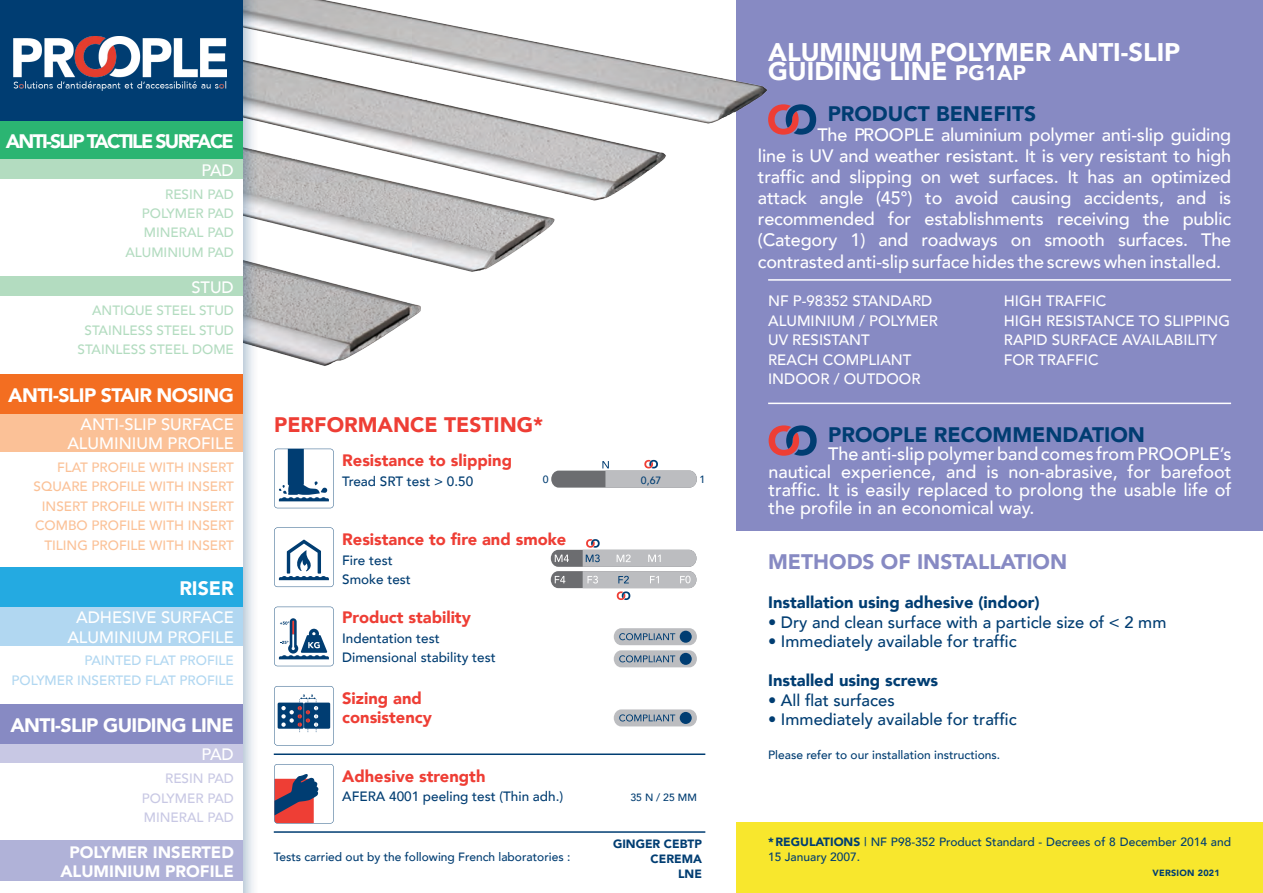
<style>
.page{position:relative;width:1263px;height:893px;background:#fff}
.page>*{position:absolute;margin:0;border:0;box-sizing:border-box;transform-origin:0 0}
.t1{font:900 25.5px "Avenir";color:#fff}
.t2{font:900 21px "Avenir";color:#003d72}
.t3{font:900 21px "Avenir";color:#878ac3}
.t4{font:900 21px "Avenir";color:#ee3e35}
.t5{font:900 19.5px "Avenir";letter-spacing:-.03em;color:#fff}
.t6{font:900 19.5px "Avenir";letter-spacing:-.09em;color:#fff}
.t7{font:500 18px/21px "Avenir";letter-spacing:-.01em;color:#fff;text-align:justify}
.t8{font:500 16.5px "Avenir";color:#003d72}
.t9{font:900 16.5px "Avenir";color:#ee3e35}
.t10{font:500 16.5px "Avenir";color:#fff}
.t11{font:900 16.5px "Avenir";color:#003d72}
.t12{font:900 16.5px "Avenir";color:#fff}
.t13{font:500 15px/19.5px "Avenir";color:#fff}
.t14{font:500 13.5px "Avenir";color:#fbc197}
.t15{font:500 13.5px "Avenir";color:#003d72}
.t16{font:500 13.5px "Avenir";color:#b3dcc0}
.t17{font:500 13.5px "Avenir";color:#b1d7f1}
.t18{font:500 13.5px "Avenir";color:#c8c8e4}
.t19{font:500 12px/14.7px "Avenir";color:#003d72}
.t20{font:900 12px "Avenir";color:#003d72}
.t21{font:500 10.5px "Avenir";color:#003d72}
.t22{font:900 9px "Avenir";letter-spacing:.03em;color:#003d72}
.s1{font-size:21px}
.s2{font-weight:900}
</style>
<div class="page">
<div style="left:737px;top:0;width:526px;height:530px;background:#878ac3"></div>
<svg style="left:783px;top:104px;width:33px;height:31px"></svg>
<svg style="left:769px;top:425px;width:48px;height:31px"></svg>
<img style="left:260px;top:0;width:523px;height:390px">
<div style="left:737px;top:823px;width:526px;height:70px;background:#f8e72d"></div>
<hr style="left:274px;top:831px;width:431px;height:2px;background:#003d72">
<svg style="left:274px;top:449px;width:60px;height:59px"></svg>
<div style="left:551px;top:471px;width:146px;height:17px;background:#6c6d70;border-radius:8px"></div>
<svg style="left:602px;top:460px;width:95px;height:28px"></svg>
<svg style="left:274px;top:607px;width:60px;height:59px"></svg>
<svg style="left:274px;top:686px;width:60px;height:59px"></svg>
<hr style="left:274px;top:753px;width:431px;height:2px;background:#003d72">
<svg style="left:274px;top:764px;width:60px;height:59px"></svg>
<svg style="left:274px;top:527px;width:60px;height:60px"></svg>
<svg style="left:551px;top:539px;width:145px;height:61px"></svg>
<hr style="left:768px;top:403px;width:463px;height:1px;background:#fff">
<hr style="left:768px;top:279px;width:463px;height:2px;background:#fff">
<div style="left:0;top:0;width:260px;height:893px;background:#003d72;opacity:.2"></div>
<div style="left:0;top:0;width:242px;height:893px;background:#fff"></div>
<div style="left:0;top:743px;width:242px;height:20px;background:#c8c8e4"></div>
<div style="left:0;top:607px;width:242px;height:19px;background:#b1d7f1"></div>
<div style="left:0;top:413px;width:242px;height:20px;background:#fbc197"></div>
<div style="left:0;top:277px;width:242px;height:19px;background:#b3dcc0"></div>
<div style="left:0;top:626px;width:242px;height:20px;background:#b1d7f1"></div>
<div style="left:0;top:433px;width:242px;height:19px;background:#fbc197"></div>
<div style="left:0;top:374px;width:242px;height:39px;background:#f36e21"></div>
<div style="left:0;top:121px;width:242px;height:39px;background:#2bb572"></div>
<div style="left:0;top:568px;width:242px;height:39px;background:#24aae1"></div>
<div style="left:0;top:704px;width:242px;height:39px;background:#878ac3"></div>
<div style="left:0;top:0;width:242px;height:121px;background:#003d72"></div>
<div style="left:0;top:160px;width:242px;height:19px;background:#b3dcc0"></div>
<div style="left:0;top:841px;width:242px;height:40px;background:#b0b2d8"></div>
<div style="left:614px;top:628px;width:83px;height:17px;background:#bcbdc0;border-radius:8px"></div>
<div style="left:680px;top:631px;width:12px;height:12px;background:#003d72;border-radius:50%"></div>
<svg style="left:619px;top:633px;width:56px;height:7px"></svg>
<div style="left:614px;top:650px;width:83px;height:17px;background:#bcbdc0;border-radius:8px"></div>
<div style="left:680px;top:653px;width:12px;height:12px;background:#003d72;border-radius:50%"></div>
<svg style="left:619px;top:655px;width:56px;height:7px"></svg>
<div style="left:614px;top:709px;width:83px;height:17px;background:#bcbdc0;border-radius:8px"></div>
<div style="left:680px;top:712px;width:12px;height:12px;background:#003d72;border-radius:50%"></div>
<svg style="left:619px;top:714px;width:56px;height:7px"></svg>
<img style="left:14px;top:37px;width:212px;height:54px">
<p class="t6" style="left:6px;top:125px;width:230px">ANTI-SLIP TACTILE SURFACE</p>
<p class="t10" style="left:201px;top:156px;width:34px">PAD</p>
<p class="t16" style="left:165px;top:182px;width:70px">RESIN PAD</p>
<p class="t16" style="left:142px;top:202px;width:94px">POLYMER PAD</p>
<p class="t16" style="left:144px;top:221px;width:92px">MINERAL PAD</p>
<p class="t16" style="left:125px;top:241px;width:110px">ALUMINIUM PAD</p>
<p class="t10" style="left:191px;top:273px;width:44px">STUD</p>
<p class="t16" style="left:92px;top:299px;width:143px">ANTIQUE STEEL STUD</p>
<p class="t16" style="left:85px;top:319px;width:151px">STAINLESS STEEL STUD</p>
<p class="t16" style="left:78px;top:338px;width:158px">STAINLESS STEEL DOME</p>
<p class="t5" style="left:8px;top:378px;width:227px">ANTI-SLIP STAIR NOSING</p>
<p class="t10" style="left:80px;top:410px;width:155px">ANTI-SLIP SURFACE</p>
<p class="t10" style="left:67px;top:429px;width:168px">ALUMINIUM PROFILE</p>
<p class="t14" style="left:57px;top:455px;width:178px">FLAT PROFILE WITH INSERT</p>
<p class="t14" style="left:34px;top:475px;width:202px">SQUARE PROFILE WITH INSERT</p>
<p class="t14" style="left:42px;top:494px;width:194px">INSERT PROFILE WITH INSERT</p>
<p class="t14" style="left:35px;top:514px;width:200px">COMBO PROFILE WITH INSERT</p>
<p class="t14" style="left:44px;top:533px;width:191px">TILING PROFILE WITH INSERT</p>
<p class="t5" style="left:179px;top:572px;width:56px">RISER</p>
<p class="t10" style="left:76px;top:603px;width:159px">ADHESIVE SURFACE</p>
<p class="t10" style="left:67px;top:623px;width:168px">ALUMINIUM PROFILE</p>
<p class="t17" style="left:84px;top:649px;width:151px">PAINTED FLAT PROFILE</p>
<p class="t17" style="left:12px;top:668px;width:224px">POLYMER INSERTED FLAT PROFILE</p>
<p class="t5" style="left:10px;top:708px;width:225px">ANTI-SLIP GUIDING LINE</p>
<p class="t10" style="left:201px;top:740px;width:34px">PAD</p>
<p class="t18" style="left:165px;top:767px;width:70px">RESIN PAD</p>
<p class="t18" style="left:142px;top:786px;width:94px">POLYMER PAD</p>
<p class="t18" style="left:144px;top:806px;width:92px">MINERAL PAD</p>
<p class="t12" style="left:69px;top:838px;width:166px">POLYMER INSERTED</p>
<p class="t12" style="left:60px;top:857px;width:175px">ALUMINIUM PROFILE</p>
<p class="t4" style="left:274px;top:407px;width:271px">PERFORMANCE TESTING*</p>
<p class="t9" style="left:342px;top:446px;width:171px">Resistance to slipping</p>
<p class="t15" style="left:342px;top:469px;width:133px">Tread SRT test &gt; 0.50</p>
<p class="t21" style="left:543px;top:470px;width:7px">0</p>
<p class="t21" style="left:641px;top:471px;width:22px">0,67</p>
<p class="t21" style="left:699px;top:470px;width:7px">1</p>
<p class="t9" style="left:342px;top:525px;width:226px">Resistance to fire and smoke</p>
<p class="t15" style="left:342px;top:548px;width:52px">Fire test</p>
<p class="t15" style="left:342px;top:568px;width:70px">Smoke test</p>
<p class="t9" style="left:342px;top:603px;width:130px">Product stability</p>
<p class="t15" style="left:342px;top:626px;width:99px">Indentation test</p>
<p class="t15" style="left:342px;top:646px;width:155px">Dimensional stability test</p>
<p class="t9" style="left:342px;top:684px;width:81px">Sizing and</p>
<p class="t9" style="left:342px;top:703px;width:91px">consistency</p>
<p class="t9" style="left:342px;top:762px;width:145px">Adhesive strength</p>
<p class="t15" style="left:342px;top:785px;width:223px">AFERA 4001 peeling test (Thin adh.)</p>
<p class="t19" style="left:274px;top:849px;width:298px">Tests carried out by the following French laboratories :</p>
<p class="t21" style="left:630px;top:788px;width:68px">35 N / 25 MM</p>
<p class="t20" style="left:613px;top:834px;width:90px">GINGER CEBTP</p>
<p class="t20" style="left:651px;top:848px;width:53px">CEREMA</p>
<p class="t20" style="left:678px;top:863px;width:25px">LNE</p>
<p class="t1" style="left:768px;top:30px;width:414px">ALUMINIUM POLYMER ANTI-SLIP</p>
<p class="t1" style="left:768px;top:49px;width:259px">GUIDING LINE <span class="s1">PG1AP</span></p>
<p class="t2" style="left:828px;top:95px;width:210px">PRODUCT BENEFITS</p>
<p class="t7" style="left:758px;top:124px;width:475px;text-indent:60px">The PROOPLE aluminium polymer anti-slip guiding line is UV and weather resistant. It is very resistant to high traffic and slipping on wet surfaces. It has an optimized attack angle (45°) to avoid causing accidents, and is recommended for establishments receiving the public (Category 1) and roadways on smooth surfaces. The contrasted anti-slip surface hides the screws when installed.</p>
<p class="t13" style="left:768px;top:290px;width:166px">NF P-98352 STANDARD</p>
<p class="t13" style="left:768px;top:310px;width:171px">ALUMINIUM / POLYMER</p>
<p class="t13" style="left:768px;top:329px;width:103px">UV RESISTANT</p>
<p class="t13" style="left:768px;top:349px;width:145px">REACH COMPLIANT</p>
<p class="t13" style="left:768px;top:368px;width:154px">INDOOR / OUTDOOR</p>
<p class="t13" style="left:1004px;top:290px;width:104px">HIGH TRAFFIC</p>
<p class="t13" style="left:1004px;top:310px;width:228px">HIGH RESISTANCE TO SLIPPING</p>
<p class="t13" style="left:1004px;top:329px;width:215px">RAPID SURFACE AVAILABILITY<br>FOR TRAFFIC</p>
<p class="t2" style="left:828px;top:416px;width:318px">PROOPLE RECOMMENDATION</p>
<p class="t7" style="left:769px;top:443px;width:464px;line-height:18px;text-indent:60px">The anti-slip polymer band comes from PROOPLE’s nautical experience, and is non-abrasive, for barefoot traffic. It is easily replaced to prolong the usable life of the profile in an economical way.</p>
<p class="t3" style="left:768px;top:544px;width:300px">METHODS OF INSTALLATION</p>
<p class="t11" style="left:768px;top:588px;width:273px">Installation using adhesive (indoor)</p>
<p class="t8" style="left:768px;top:608px;width:400px">• Dry and clean surface with a particle size of &lt; 2 mm</p>
<p class="t8" style="left:768px;top:627px;width:250px">• Immediately available for traffic</p>
<p class="t11" style="left:768px;top:666px;width:171px">Installed using screws</p>
<p class="t8" style="left:768px;top:686px;width:128px">• All flat surfaces</p>
<p class="t8" style="left:768px;top:705px;width:250px">• Immediately available for traffic</p>
<p class="t19" style="left:768px;top:747px;width:234px">Please refer to our installation instructions.</p>
<p class="t19" style="left:768px;top:834px;width:464px"><span class="s2">*REGULATIONS</span> NF P98-352 Product Standard - Decrees of 8 December 2014 and<br>15 January 2007.</p>
<p class="t22" style="left:1152px;top:866px;width:69px">VERSION 2021</p>
</div>
